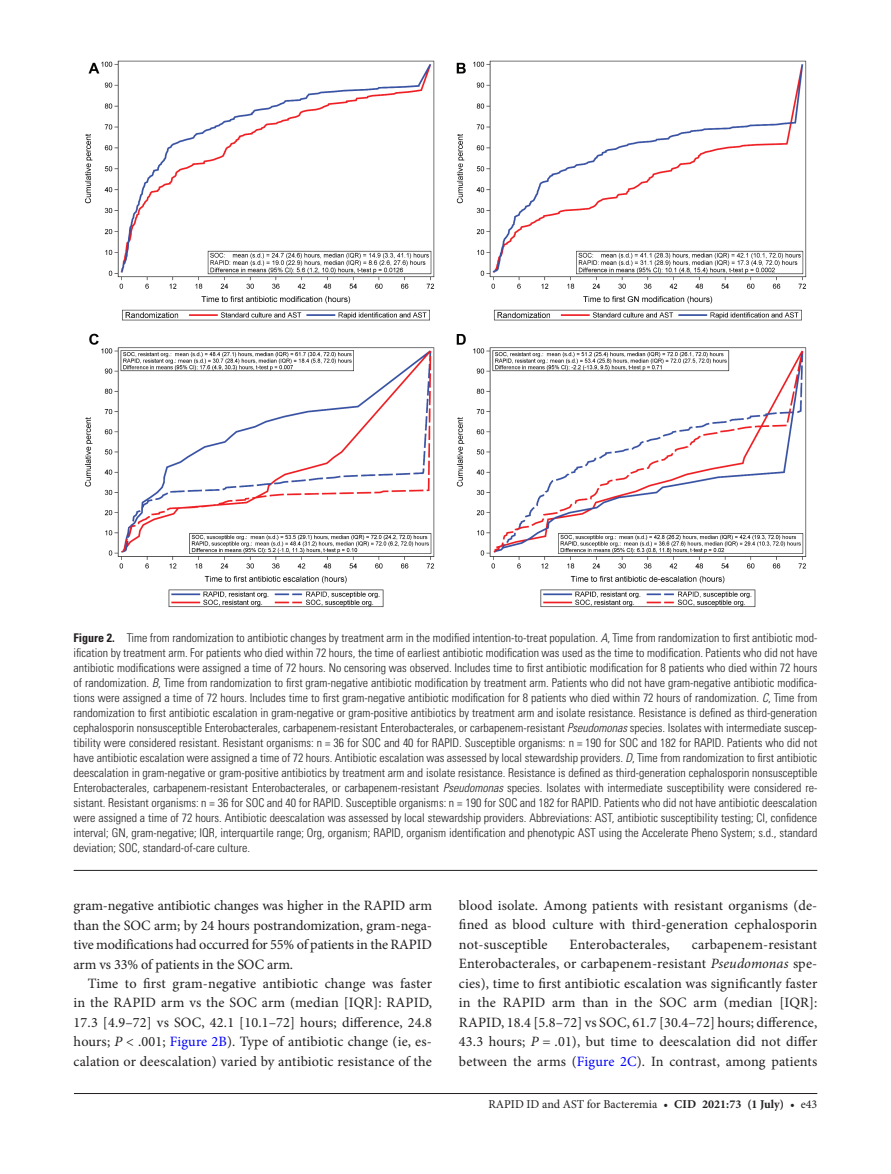
<style>
.page{position:relative;width:891px;height:1174px;background:#fff}
.page>*{position:absolute;margin:0;border:0;box-sizing:border-box;transform-origin:0 0}
.t1{font:14.25px/19.5px "Minion Pro";letter-spacing:.005em;color:#231f20;text-align:justify}
.t2{font:300 condensed 12px/15px "Univers LT Std";color:#231f20;text-align:justify}
.t3{font:12px "Minion Pro";color:#231f20}
.s1{font-weight:700}
.s2{font-style:italic}
.s3{color:#00f}
</style>
<div class="page">
<hr style="left:74px;top:1093px;width:743px;height:1px;background:#231f20">
<hr style="left:74px;top:870px;width:743px;height:1px;background:#231f20">
<img style="left:84px;top:60px;width:723px;height:548px">
<p class="t2" style="left:74px;top:630px;width:745px"><span class="s1">Figure 2.</span> Time from randomization to antibiotic changes by treatment arm in the modified intention-to-treat population. <span class="s2">A</span>, Time from randomization to first antibiotic mod&shy;ification by treatment arm. For patients who died within 72 hours, the time of earliest antibiotic modification was used as the time to modification. Patients who did not have antibiotic modifications were assigned a time of 72 hours. No censoring was observed. Includes time to first antibiotic modification for 8 patients who died within 72 hours of randomization. <span class="s2">B</span>, Time from randomization to first gram-negative antibiotic modification by treatment arm. Patients who did not have gram-negative antibiotic modifica&shy;tions were assigned a time of 72 hours. Includes time to first gram-negative antibiotic modification for 8 patients who died within 72 hours of randomization. <span class="s2">C</span>, Time from randomization to first antibiotic escalation in gram-negative or gram-positive antibiotics by treatment arm and isolate resistance. Resistance is defined as third-generation cephalosporin nonsusceptible Enterobacterales, carbapenem-resistant Enterobacterales, or carbapenem-resistant <span class="s2">Pseudomonas</span> species. Isolates with intermediate suscep&shy;tibility were considered resistant. Resistant organisms: n = 36 for SOC and 40 for RAPID. Susceptible organisms: n = 190 for SOC and 182 for RAPID. Patients who did not have antibiotic escalation were assigned a time of 72 hours. Antibiotic escalation was assessed by local stewardship providers. <span class="s2">D</span>, Time from randomization to first antibiotic deescalation in gram-negative or gram-positive antibiotics by treatment arm and isolate resistance. Resistance is defined as third-generation cephalosporin nonsusceptible Enterobacterales, carbapenem-resistant Enterobacterales, or carbapenem-resistant <span class="s2">Pseudomonas</span> species. Isolates with intermediate susceptibility were considered re&shy;sistant. Resistant organisms: n = 36 for SOC and 40 for RAPID. Susceptible organisms: n = 190 for SOC and 182 for RAPID. Patients who did not have antibiotic deescalation were assigned a time of 72 hours. Antibiotic deescalation was assessed by local stewardship providers. Abbreviations: AST, antibiotic susceptibility testing; CI, confidence interval; GN, gram-negative; IQR, interquartile range; Org, organism; RAPID, organism identification and phenotypic AST using the Accelerate Pheno System; s.d., standard deviation; SOC, standard-of-care culture.</p>
<p class="t1" style="left:74px;top:896px;width:360px">gram-negative antibiotic changes was higher in the RAPID arm than the SOC arm; by 24 hours postrandomization, gram-nega&shy;tive modifications had occurred for 55% of patients in the RAPID arm vs 33% of patients in the SOC arm.</p>
<p class="t1" style="left:74px;top:974px;width:360px;text-indent:14px">Time to first gram-negative antibiotic change was faster in the RAPID arm vs the SOC arm (median [IQR]: RAPID, 17.3 [4.9–72] vs SOC, 42.1 [10.1–72] hours; difference, 24.8 hours; <span class="s2">P</span> &lt; .001; <span class="s3">Figure 2B</span>). Type of antibiotic change (ie, es&shy;calation or deescalation) varied by antibiotic resistance of the</p>
<p class="t1" style="left:459px;top:896px;width:360px">blood isolate. Among patients with resistant organisms (de&shy;fined as blood culture with third-generation cephalosporin not-susceptible</p>
<p class="t1" style="left:459px;top:935px;width:360px;text-indent:233px">carbapenem-resistant Enterobacterales, or carbapenem-resistant <span class="s2">Pseudomonas</span> spe&shy;cies), time to first antibiotic escalation was significantly faster in the RAPID arm than in the SOC arm (median [IQR]:<br>RAPID, 18.4 [5.8–72] vs SOC, 61.7 [30.4–72] hours; difference, 43.3 hours; <span class="s2">P</span> = .01), but time to deescalation did not differ between the arms (<span class="s3">Figure 2C</span>). In contrast, among patients</p>
<p class="t1" style="left:570px;top:935px;width:102px">Enterobacterales,</p>
<p class="t3" style="left:488px;top:1096px;width:330px">RAPID ID and AST for Bacteremia • <span class="s1">cid 2021:73 (1 July)</span> • e43</p>
</div>
